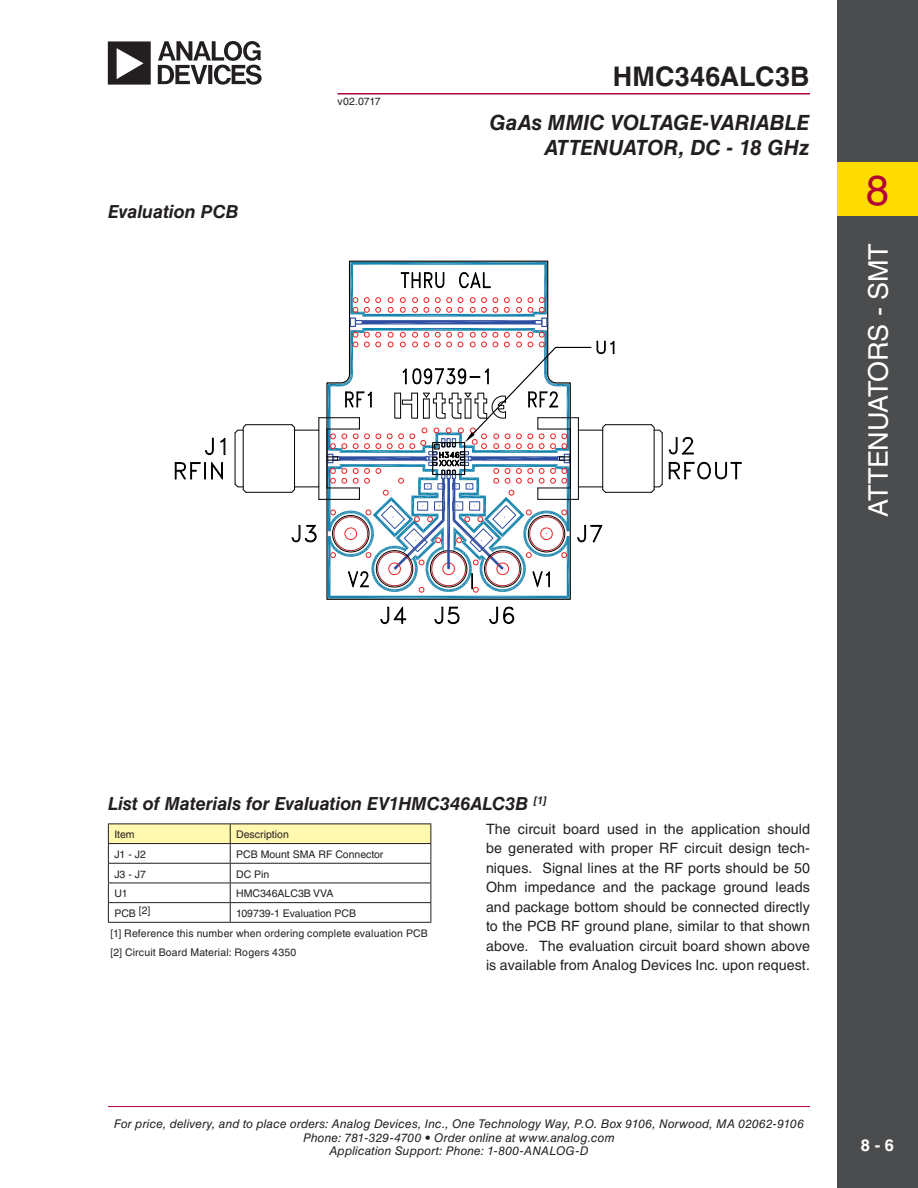
<style>
.page{position:relative;width:918px;height:1188px;background:#fff}
.page>*{position:absolute;margin:0;border:0;box-sizing:border-box;transform-origin:0 0}
.t1{font:42px "Helvetica LT Std";color:#b30437}
.t2{font:27px "Helvetica LT Std";letter-spacing:-.015em;color:#fff}
.t3{font:700 27px "Helvetica LT Std";letter-spacing:.005em;color:#231f20}
.t4{font:italic 700 21px/25.2px "Helvetica LT Std";color:#231f20;text-align:right}
.t5{font:italic 700 18px "Helvetica LT Std";letter-spacing:-.005em;color:#231f20}
.t6{font:700 16.5px "Helvetica LT Std";color:#fff}
.t7{font:14.25px/19.5px "Helvetica LT Std";letter-spacing:.005em;color:#231f20;text-align:justify}
.t8{font:italic 12px/13.5px "Helvetica LT Std";letter-spacing:.01em;color:#231f20;text-align:center}
.t9{font:10.5px/19.6px "Helvetica LT Std";color:#231f20}
</style>
<div class="page">
<div style="left:837px;top:0;width:81px;height:1188px;background:#4b4c4d"></div>
<div style="left:837px;top:162px;width:81px;height:54px;background:#ffdc01"></div>
<hr style="left:108px;top:1106px;width:702px;height:1px;background:#b30437">
<hr style="left:338px;top:93px;width:472px;height:1px;background:#b30437">
<svg style="left:108px;top:41px;width:154px;height:44px"></svg>
<svg style="left:108px;top:824px;width:323px;height:98px"></svg>
<hr style="left:108px;top:922px;width:122px;height:1px;background:#231f20">
<hr style="left:230px;top:922px;width:201px;height:1px;background:#231f20">
<hr style="left:319px;top:499px;width:40px;height:1px;background:#000">
<hr style="left:319px;top:417px;width:40px;height:1px;background:#000">
<hr style="left:318px;top:418px;width:1px;height:81px;background:#000">
<hr style="left:246px;top:424px;width:46px;height:1px;background:#000">
<hr style="left:294px;top:427px;width:1px;height:63px;background:#000">
<svg style="left:291px;top:424px;width:28px;height:7px"></svg>
<svg style="left:291px;top:486px;width:28px;height:7px"></svg>
<svg style="left:234px;top:424px;width:13px;height:69px"></svg>
<hr style="left:246px;top:492px;width:46px;height:1px;background:#000">
<hr style="left:605px;top:424px;width:46px;height:1px;background:#000">
<hr style="left:605px;top:492px;width:46px;height:1px;background:#000">
<svg style="left:291px;top:524px;width:26px;height:19px"></svg>
<svg style="left:380px;top:606px;width:27px;height:18px"></svg>
<svg style="left:326px;top:262px;width:289px;height:336px"></svg>
<svg style="left:434px;top:606px;width:26px;height:18px"></svg>
<svg style="left:489px;top:606px;width:26px;height:18px"></svg>
<svg style="left:175px;top:437px;width:51px;height:43px"></svg>
<svg style="left:650px;top:424px;width:92px;height:69px"></svg>
<p class="t5" style="left:108px;top:201px;width:132px">Evaluation PCB</p>
<p class="t9" style="left:337px;top:92px;width:45px">v02.0717</p>
<h2 class="t3" style="left:613px;top:60px;width:198px">HMC346ALC3B</h2>
<h3 class="t4" style="left:490px;top:109px;width:321px">GaAs MMIC VOLTAGE-VARIABLE<br>ATTENUATOR, DC - 18 GHz</h3>
<h1 class="t1" style="left:866px;top:166px;width:25px">8</h1>
<h2 class="t2" style="left:863px;top:517px;width:275px;rotate:-90deg">ATTENUATORS - SMT</h2>
<p class="t5" style="left:108px;top:793px;width:440px">List of Materials for Evaluation EV1HMC346ALC3B <sup>[1]</sup></p>
<p class="t9" style="left:114px;top:825px;width:22px">Item</p>
<p class="t9" style="left:236px;top:825px;width:54px">Description</p>
<p class="t9" style="left:114px;top:844px;width:33px">J1 - J2</p>
<p class="t9" style="left:236px;top:844px;width:149px">PCB Mount SMA RF Connector</p>
<p class="t9" style="left:114px;top:864px;width:33px">J3 - J7</p>
<p class="t9" style="left:236px;top:864px;width:35px">DC Pin</p>
<p class="t9" style="left:114px;top:884px;width:15px">U1</p>
<p class="t9" style="left:236px;top:884px;width:99px">HMC346ALC3B VVA</p>
<p class="t9" style="left:114px;top:902px;width:38px">PCB [2]</p>
<p class="t9" style="left:111px;top:903px;width:319px;text-indent:126px">109739-1 Evaluation PCB<br>[1] Reference this number when ordering complete evaluation PCB [2] Circuit Board Material: Rogers 4350</p>
<p class="t7" style="left:486px;top:819px;width:326px">The circuit board used in the application should be generated with proper RF circuit design tech&shy;niques. Signal lines at the RF ports should be 50<br>Ohm impedance and the package ground leads and package bottom should be connected directly to the PCB RF ground plane, similar to that shown above. The evaluation circuit board shown above is available from Analog Devices Inc. upon request.</p>
<p class="t8" style="left:114px;top:1117px;width:692px">For price, delivery, and to place orders: Analog Devices, Inc., One Technology Way, P.O. Box 9106, Norwood, MA 02062-9106<br>Phone: 781-329-4700 • Order online at www.analog.com<br>Application Support: Phone: 1-800-ANALOG-D</p>
<p class="t6" style="left:861px;top:1135px;width:35px">8 - 6</p>
</div>
